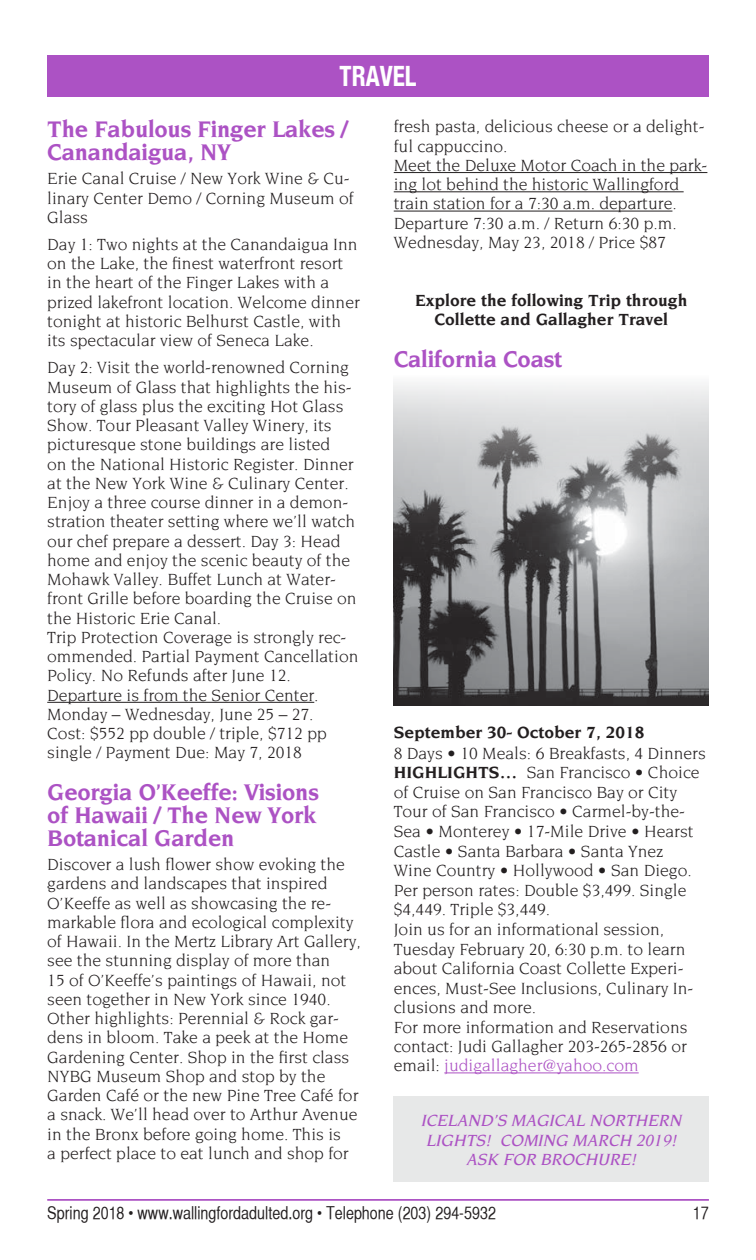
<style>
.page{position:relative;width:756px;height:1260px;background:#fff}
.page>*{position:absolute;margin:0;border:0;box-sizing:border-box;transform-origin:0 0}
.t1{font:700 condensed 28px "Helvetica Neue";color:#fff;scale:.9 1}
.t2{font:700 24.5px/22.8px "Novarese";letter-spacing:-.01em;color:#ac52c4}
.t3{font:17.5px/19.2px "Novarese";color:#231f20}
.t4{font:700 17.5px/19.2px "Novarese";color:#231f20;text-align:center}
.t5{font:17.5px "Helvetica CY Plain";color:#231f20}
.t6{font:italic 500 17.5px/19.2px "Novarese";color:#ac52c4;text-align:center}
.s1{font-weight:700}
.s2{color:#ac52c4}
</style>
<div class="page">
<hr style="left:47px;top:1199px;width:662px;height:2px;background:#ac52c4">
<div style="left:47px;top:55px;width:662px;height:41px;background:#ac52c4"></div>
<hr style="left:47px;top:702px;width:267px;height:1px;background:#231f20">
<hr style="left:394px;top:172px;width:313px;height:1px;background:#231f20">
<hr style="left:394px;top:191px;width:290px;height:1px;background:#231f20">
<hr style="left:394px;top:211px;width:278px;height:1px;background:#231f20">
<hr style="left:444px;top:1072px;width:195px;height:1px;background:#ac52c4">
<img style="left:394px;top:383px;width:315px;height:323px">
<div style="left:394px;top:1096px;width:315px;height:85px;background:#e7e8e8"></div>
<h1 class="t1" style="left:340px;top:52px;width:87px">TRAVEL</h1>
<h2 class="t2" style="left:47px;top:118px;width:302px">The Fabulous Finger Lakes /<br>Canandaigua, NY</h2>
<p class="t3" style="left:47px;top:169px;width:308px">Erie Canal Cruise / New York Wine &amp; Cu&shy;linary Center Demo / Corning Museum of<br>Glass</p>
<p class="t3" style="left:47px;top:234px;width:314px">Day 1: Two nights at the Canandaigua Inn on the Lake, the finest waterfront resort in the heart of the Finger Lakes with a prized lakefront location. Welcome dinner tonight at historic Belhurst Castle, with its spectacular view of Seneca Lake.</p>
<p class="t3" style="left:47px;top:358px;width:313px">Day 2: Visit the world-renowned Corning Museum of Glass that highlights the his&shy;tory of glass plus the exciting Hot Glass Show. Tour Pleasant Valley Winery, its picturesque stone buildings are listed<br>on the National Historic Register. Dinner at the New York Wine &amp; Culinary Center.<br>Enjoy a three course dinner in a demon&shy;stration theater setting where we’ll watch our chef prepare a dessert. Day 3: Head home and enjoy the scenic beauty of the Mohawk Valley. Buffet Lunch at Water&shy;front Grille before boarding the Cruise on the Historic Erie Canal.<br>Trip Protection Coverage is strongly rec&shy;ommended. Partial Payment Cancellation Policy. No Refunds after June 12.<br>Departure is from the Senior Center.<br>Monday – Wednesday, June 25 – 27.<br>Cost: $552 pp double / triple, $712 pp single / Payment Due: May 7, 2018</p>
<h2 class="t2" style="left:47px;top:781px;width:273px;text-align:justify">Georgia O’Keeffe: Visions of Hawaii / The New York Botanical Garden</h2>
<p class="t3" style="left:47px;top:855px;width:315px">Discover a lush flower show evoking the gardens and landscapes that inspired O’Keeffe as well as showcasing the re&shy;markable flora and ecological complexity of Hawaii. In the Mertz Library Art Gallery, see the stunning display of more than<br>15 of O’Keeffe’s paintings of Hawaii, not seen together in New York since 1940.<br>Other highlights: Perennial &amp; Rock gar&shy;dens in bloom. Take a peek at the Home Gardening Center. Shop in the first class NYBG Museum Shop and stop by the Garden Café or the new Pine Tree Café for a snack. We’ll head over to Arthur Avenue in the Bronx before going home. This is<br>a perfect place to eat lunch and shop for</p>
<p class="t3" style="left:394px;top:117px;width:315px">fresh pasta, delicious cheese or a delight&shy;ful cappuccino.<br>Meet the Deluxe Motor Coach in the park&shy;ing lot behind the historic Wallingford train station for a 7:30 a.m. departure.<br>Departure 7:30 a.m. / Return 6:30 p.m.<br>Wednesday, May 23, 2018 / Price $87</p>
<p class="t4" style="left:415px;top:290px;width:274px">Explore the following Trip through<br>Collette and Gallagher Travel</p>
<h2 class="t2" style="left:394px;top:347px;width:170px">California Coast</h2>
<p class="t4" style="left:394px;top:722px;width:252px">September 30- October 7, 2018</p>
<p class="t3" style="left:394px;top:743px;width:314px">8 Days • 10 Meals: 6 Breakfasts, 4 Dinners <span class="s1">HIGHLIGHTS…</span> San Francisco • Choice of Cruise on San Francisco Bay or City Tour of San Francisco • Carmel-by-the-Sea • Monterey • 17-Mile Drive • Hearst Castle • Santa Barbara • Santa Ynez<br>Wine Country • Hollywood • San Diego.<br>Per person rates: Double $3,499. Single $4,449. Triple $3,449.<br>Join us for an informational session, Tuesday February 20, 6:30 p.m. to learn about California Coast Collette Experi&shy;ences, Must-See Inclusions, Culinary In&shy;clusions and more.<br>For more information and Reservations contact: Judi Gallagher 203-265-2856 or email: <span class="s2">judigallagher@yahoo.com</span></p>
<p class="t6" style="left:421px;top:1111px;width:266px">ICELAND’S MAGICAL NORTHERN<br>LIGHTS! COMING MARCH 2019!<br>ASK FOR BROCHURE!</p>
<p class="t5" style="left:47px;top:1203px;width:450px">Spring 2018 • www.wallingfordadulted.org • Telephone (203) 294-5932</p>
<p class="t5" style="left:693px;top:1203px;width:17px">17</p>
</div>
